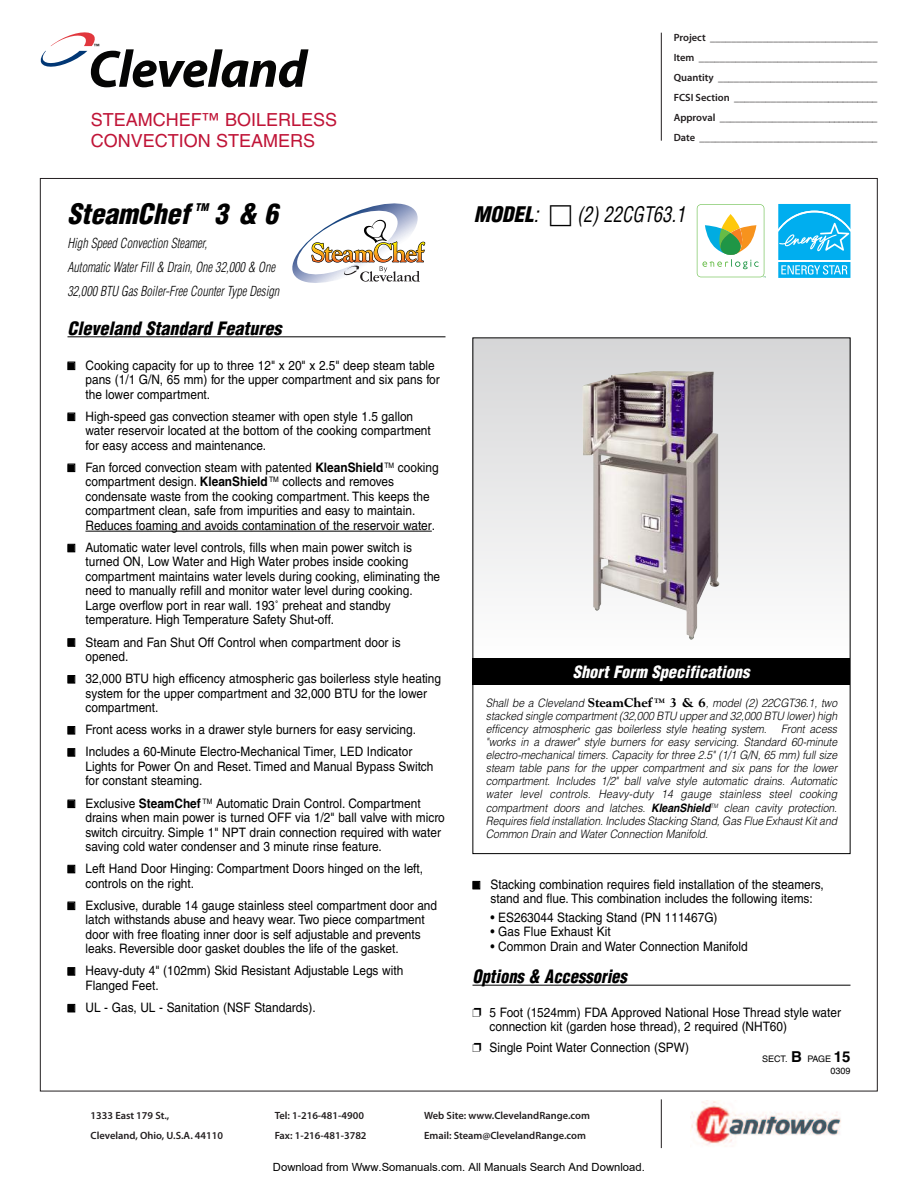
<style>
.page{position:relative;width:918px;height:1188px;background:#fff}
.page>*{position:absolute;margin:0;border:0;box-sizing:border-box;transform-origin:0 0}
.t1{font:italic 700 52.65px "Myriad Pro";letter-spacing:-.02em;color:#050504}
.t2{font:italic 900 condensed 27.45px "Helvetica";color:#000}
.t3{font:italic condensed 21px "Helvetica";color:#000;scale:.88 1}
.t4{font:italic 900 condensed 21px "Helvetica";color:#000}
.t5{font:18px/21.6px "Helvetica";color:#c01437}
.t6{font:italic 900 condensed 18px "Helvetica";color:#000}
.t7{font:italic 900 condensed 18px "Helvetica";color:#000;scale:.92 1}
.t8{font:italic 900 condensed 16.5px "Helvetica";color:#fff}
.t9{font:italic 300 condensed 13.5px/24px "Helvetica";color:#000;scale:.9 1}
.t10{font:13.05px/14.5px "Helvetica";color:#000;scale:.91 1}
.t11{font:italic 300 11.55px/13px "Helvetica";letter-spacing:-.005em;color:#000;text-align:justify;scale:.9 1}
.t12{font:11.25px "Arial";color:#000}
.t13{font:600 10.5px/20px "Myriad Pro";color:#231f20}
.t14{font:italic 900 condensed 10.35px "Helvetica";color:#000}
.t15{font:9px/12px "Helvetica";color:#000;text-align:right}
.t16{font:700 5.85px "Helvetica";color:#231f20}
.s1{font-weight:700}
.s2{font-size:12.6px}
.s3{font-weight:400}
.s4{font-family:"Goudy";font-weight:800;font-style:normal;font-size:13.05px}
.s5{font-weight:700;font-size:15px}
</style>
<div class="page">
<svg style="left:40px;top:32px;width:55px;height:35px"></svg>
<hr style="left:661px;top:33px;width:1px;height:108px;background:#231f20">
<hr style="left:661px;top:1099px;width:1px;height:49px;background:#231f20">
<img style="left:691px;top:1101px;width:150px;height:46px">
<div style="left:472px;top:338px;width:378px;height:324px;background:linear-gradient(to bottom,#d9dadb,#f6f6f6)"></div>
<hr style="left:68px;top:336px;width:378px;height:1px;background:#000">
<hr style="left:86px;top:531px;width:346px;height:1px;background:#000">
<img style="left:582px;top:371px;width:138px;height:225px">
<div style="left:472px;top:659px;width:378px;height:26px;background:#000"></div>
<hr style="left:473px;top:985px;width:377px;height:1px;background:#000">
<div style="left:777px;top:202px;width:75px;height:60px;background:#f7fcfe"></div>
<svg style="left:778px;top:204px;width:73px;height:74px;background:#2dbcf1"></svg>
<svg style="left:697px;top:204px;width:69px;height:74px"></svg>
<svg style="left:292px;top:203px;width:134px;height:80px"></svg>
<p class="t16" style="left:94px;top:44px;width:7px">™</p>
<p class="t13" style="left:674px;top:28px;width:205px;text-align:justify">Project ________________________________ Item __________________________________ Quantity _______________________________ FCSI Section ____________________________ Approval _______________________________ Date __________________________________</p>
<h1 class="t1" style="left:88px;top:49px;width:220px">Cleveland</h1>
<h3 class="t5" style="left:91px;top:110px;width:248px">STEAMCHEF™ BOILERLESS<br>CONVECTION STEAMERS</h3>
<h2 class="t2" style="left:68px;top:198px;width:123px">SteamChef</h2>
<p class="t14" style="left:195px;top:201px;width:15px">TM</p>
<h2 class="t2" style="left:214px;top:198px;width:65px">3&amp;6</h2>
<p class="t9" style="left:68px;top:231px;width:237px">High Speed Convection Steamer,<br>Automatic Water Fill &amp; Drain, One 32,000 &amp; One<br>32,000 BTU Gas Boiler-Free Counter Type Design</p>
<h3 class="t6" style="left:68px;top:318px;width:215px">Cleveland Standard Features</h3>
<p class="t10" style="left:85px;top:359px;width:391px;text-indent:-18px">■ Cooking capacity for up to three 12" x 20" x 2.5" deep steam table pans (1/1 G/N, 65 mm) for the upper compartment and six pans for the lower compartment.</p>
<p class="t10" style="left:86px;top:410px;width:381px;text-indent:-18px">■ High-speed gas convection steamer with open style 1.5 gallon water reservoir located at the bottom of the cooking compartment for easy access and maintenance.</p>
<p class="t10" style="left:86px;top:461px;width:390px;text-indent:-18px">■ Fan forced convection steam with patented <span class="s1">KleanShield</span> <sup>TM</sup> cooking compartment design. <span class="s1">KleanShield</span> <sup>TM</sup> collects and removes condensate waste from the cooking compartment. This keeps the compartment clean, safe from impurities and easy to maintain.<br>Reduces foaming and avoids contamination of the reservoir water.</p>
<p class="t10" style="left:86px;top:541px;width:391px;text-indent:-18px">■ Automatic water level controls, fills when main power switch is turned ON, Low Water and High Water probes inside cooking compartment maintains water levels during cooking, eliminating the need to manually refill and monitor water level during cooking.<br>Large overflow port in rear wall. 193<span class="s2">˚</span> preheat and standby temperature. High Temperature Safety Shut-off.</p>
<p class="t10" style="left:85px;top:636px;width:348px;text-indent:-18px">■ Steam and Fan Shut Off Control when compartment door is opened.</p>
<p class="t10" style="left:86px;top:673px;width:392px;text-indent:-18px">■ 32,000 BTU high efficency atmospheric gas boilerless style heating system for the upper compartment and 32,000 BTU for the lower compartment.</p>
<p class="t10" style="left:68px;top:724px;width:384px">■ Front acess works in a drawer style burners for easy servicing.</p>
<p class="t10" style="left:86px;top:746px;width:384px;text-indent:-18px">■ Includes a 60-Minute Electro-Mechanical Timer, LED Indicator<br>Lights for Power On and Reset. Timed and Manual Bypass Switch for constant steaming.</p>
<p class="t10" style="left:86px;top:797px;width:396px;text-indent:-18px">■ Exclusive <span class="s1">SteamChef</span> <sup>TM</sup> Automatic Drain Control. Compartment drains when main power is turned OFF via 1/2" ball valve with micro switch circuitry. Simple 1" NPT drain connection required with water saving cold water condenser and 3 minute rinse feature.</p>
<p class="t10" style="left:85px;top:863px;width:373px;text-indent:-18px">■ Left Hand Door Hinging: Compartment Doors hinged on the left, controls on the right.</p>
<p class="t10" style="left:86px;top:899px;width:388px;text-indent:-18px">■ Exclusive, durable 14 gauge stainless steel compartment door and latch withstands abuse and heavy wear. Two piece compartment door with free floating inner door is self adjustable and prevents leaks. Reversible door gasket doubles the life of the gasket.</p>
<p class="t10" style="left:86px;top:965px;width:351px;text-indent:-18px">■ Heavy-duty 4" (102mm) Skid Resistant Adjustable Legs with<br>Flanged Feet.</p>
<p class="t10" style="left:68px;top:1001px;width:274px">■ UL - Gas, UL - Sanitation (NSF Standards).</p>
<h3 class="t4" style="left:474px;top:202px;width:66px">MODEL<span class="s3">:</span></h3>
<h3 class="t3" style="left:577px;top:202px;width:125px">(2) 22CGT63.1</h3>
<p class="t8" style="left:573px;top:662px;width:178px">Short Form Specifications</p>
<p class="t11" style="left:486px;top:697px;width:392px">Shall be a Cleveland <span class="s4">SteamChef</span> <sup>TM</sup> <span class="s4">3 &amp; 6</span>, model (2) 22CGT36.1, two stacked single compartment (32,000 BTU upper and 32,000 BTU lower) high efficency atmospheric gas boilerless style heating system.</p>
<p class="t11" style="left:486px;top:723px;width:392px;text-indent:295px">Front acess "works in a drawer" style burners for easy servicing. Standard 60-minute electro-mechanical timers. Capacity for three 2.5" (1/1 G/N, 65 mm) full size steam table pans for the upper compartment and six pans for the lower compartment. Includes 1/2" ball valve style automatic drains. Automatic water level controls. Heavy-duty 14 gauge stainless steel cooking compartment doors and latches. <span class="s1">KleanShield</span><sup>TM</sup> clean cavity protection.<br>Requires field installation. Includes Stacking Stand, Gas Flue Exhaust Kit and Common Drain and Water Connection Manifold.</p>
<p class="t10" style="left:473px;top:878px;width:388px;text-align:center">■ Stacking combination requires field installation of the steamers, stand and flue. This combination includes the following items:</p>
<p class="t10" style="left:491px;top:911px;width:251px">• ES263044 Stacking Stand (PN 111467G)</p>
<p class="t10" style="left:491px;top:926px;width:134px">• Gas Flue Exhaust Kit</p>
<p class="t10" style="left:491px;top:940px;width:284px">• Common Drain and Water Connection Manifold</p>
<h3 class="t7" style="left:473px;top:966px;width:169px">Options &amp; Accessories</h3>
<p class="t10" style="left:490px;top:1007px;width:388px;line-height:13.8px;text-indent:-17px">❐ 5 Foot (1524mm) FDA Approved National Hose Thread style water connection kit (garden hose thread), 2 required (NHT60)</p>
<p class="t10" style="left:473px;top:1042px;width:239px">❐ Single Point Water Connection (SPW)</p>
<p class="t15" style="left:762px;top:1053px;width:90px">SECT. <span class="s5">B</span> PAGE <span class="s5">15<br></span>0309</p>
<p class="t13" style="left:91px;top:1106px;width:134px">1333 East 179 St.,<br>Cleveland, Ohio, U.S.A. 44110</p>
<p class="t13" style="left:275px;top:1106px;width:93px">Tel: 1-216-481-4900<br>Fax: 1-216-481-3782</p>
<p class="t13" style="left:424px;top:1106px;width:167px">Web Site: www.ClevelandRange.com<br>Email: Steam@ClevelandRange.com</p>
<p class="t12" style="left:273px;top:1160px;width:373px">Download from Www.Somanuals.com. All Manuals Search And Download.</p>
</div>
